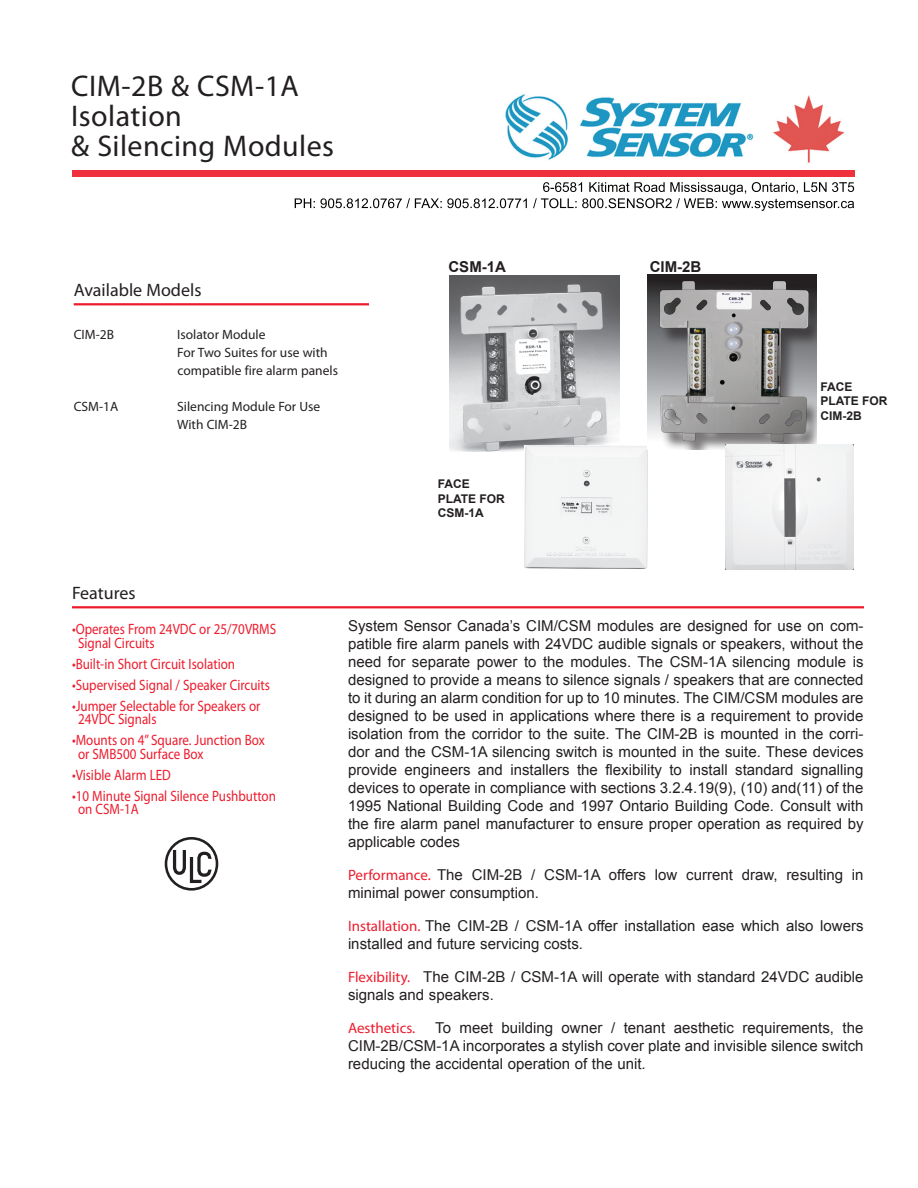
<style>
.page{position:relative;width:918px;height:1188px;background:#fff}
.page>*{position:absolute;margin:0;border:0;box-sizing:border-box;transform-origin:0 0}
.Title_1__24_24_pt_Fr{font:30px "Myriad Pro";letter-spacing:.015em;color:#231f20}
.Head_2__9_pt_Frank_D{font:18px "Myriad Pro";color:#231f20}
.Head_3__9_pt_Frank_D{font:15px/18px "Arial";color:#231f20}
.Head_3__9_pt_Frank_D-2{font:15px/13.5px "Myriad Pro";color:#ee1b2c;scale:.87 1}
.t1{font:700 15px "Arial";color:#231f20}
.Head_3__9_pt_Frank_D-3{font:15px "Myriad Pro";color:#ee1b2c}
.Head_4__9_pt_Frank_B{font:13.5px "Myriad Pro";color:#231f20}
.t2{font:700 12px/14.4px "Arial";color:#231f20}
.s1{font-family:"Myriad Pro";color:#ee1b2c}
</style>
<div class="page">
<img style="left:72px;top:94px;width:783px;height:117px">
<div style="left:72px;top:170px;width:783px;height:6px;background:#ee313d"></div>
<img style="left:543px;top:182px;width:218px;height:10px">
<img style="left:769px;top:182px;width:85px;height:10px">
<img style="left:406px;top:198px;width:100px;height:10px">
<img style="left:549px;top:198px;width:131px;height:10px">
<img style="left:775px;top:199px;width:79px;height:9px">
<hr style="left:74px;top:303px;width:295px;height:2px;background:#ee1b2c">
<hr style="left:72px;top:606px;width:792px;height:2px;background:#ee1b2c">
<div style="left:165px;top:837px;width:53px;height:54px;border:3px solid #231f20;border-radius:50%"></div>
<svg style="left:171px;top:847px;width:43px;height:38px"></svg>
<img style="left:450px;top:276px;width:169px;height:175px">
<img style="left:524px;top:445px;width:123px;height:124px">
<img style="left:647px;top:274px;width:170px;height:171px">
<img style="left:725px;top:444px;width:128px;height:126px">
<p class="Title_1__24_24_pt_Fr" style="left:71px;top:67px;width:229px">CIM-2B &amp; CSM-1A</p>
<p class="Title_1__24_24_pt_Fr" style="left:71px;top:97px;width:112px">Isolation</p>
<p class="Title_1__24_24_pt_Fr" style="left:71px;top:127px;width:264px">&amp; Silencing Modules</p>
<p class="Head_2__9_pt_Frank_D" style="left:74px;top:279px;width:129px">Available Models</p>
<p class="Head_4__9_pt_Frank_B" style="left:74px;top:326px;width:42px">CIM-2B</p>
<p class="Head_4__9_pt_Frank_B" style="left:177px;top:326px;width:90px">Isolator Module</p>
<p class="Head_4__9_pt_Frank_B" style="left:177px;top:344px;width:152px">For Two Suites for use with</p>
<p class="Head_4__9_pt_Frank_B" style="left:178px;top:362px;width:162px">compatible fire alarm panels</p>
<p class="Head_4__9_pt_Frank_B" style="left:74px;top:398px;width:46px">CSM-1A</p>
<p class="Head_4__9_pt_Frank_B" style="left:177px;top:398px;width:145px">Silencing Module For Use</p>
<p class="Head_4__9_pt_Frank_B" style="left:177px;top:416px;width:71px">With CIM-2B</p>
<p class="t1" style="left:448px;top:257px;width:59px">CSM-1A</p>
<p class="t1" style="left:650px;top:257px;width:53px">CIM-2B</p>
<p class="t2" style="left:438px;top:477px;width:69px">FACE<br>PLATE FOR<br>CSM-1A</p>
<p class="t2" style="left:820px;top:380px;width:69px">FACE<br>PLATE FOR<br>CIM-2B</p>
<p class="Head_2__9_pt_Frank_D" style="left:72px;top:582px;width:65px">Features</p>
<p class="Head_3__9_pt_Frank_D-2" style="left:78px;top:622px;width:229px;text-indent:-6px">•Operates From 24VDC or 25/70VRMS<br>Signal Circuits</p>
<p class="Head_3__9_pt_Frank_D-2" style="left:72px;top:657px;width:189px">•Built-in Short Circuit Isolation</p>
<p class="Head_3__9_pt_Frank_D-2" style="left:72px;top:678px;width:229px">•Supervised Signal / Speaker Circuits</p>
<p class="Head_3__9_pt_Frank_D-2" style="left:78px;top:699px;width:211px;text-indent:-6px">•Jumper Selectable for Speakers or<br>24VDC Signals</p>
<p class="Head_3__9_pt_Frank_D-2" style="left:78px;top:733px;width:216px;text-indent:-6px">•Mounts on 4” Square. Junction Box or SMB500 Surface Box</p>
<p class="Head_3__9_pt_Frank_D-2" style="left:72px;top:768px;width:115px">•Visible Alarm LED</p>
<p class="Head_3__9_pt_Frank_D-2" style="left:78px;top:789px;width:229px;text-indent:-6px">•10 Minute Signal Silence Pushbutton on CSM-1A</p>
<p class="Head_3__9_pt_Frank_D" style="left:348px;top:617px;width:517px;text-align:justify">System Sensor Canada’s CIM/CSM modules are designed for use on com&shy;patible fire alarm panels with 24VDC audible signals or speakers, without the need for separate power to the modules. The CSM-1A silencing module is designed to provide a means to silence signals / speakers that are connected to it during an alarm condition for up to 10 minutes. The CIM/CSM modules are designed to be used in applications where there is a requirement to provide isolation from the corridor to the suite. The CIM-2B is mounted in the corri&shy;dor and the CSM-1A silencing switch is mounted in the suite. These devices provide engineers and installers the flexibility to install standard signalling devices to operate in compliance with sections 3.2.4.19(9), (10) and(11) of the 1995 National Building Code and 1997 Ontario Building Code. Consult with the fire alarm panel manufacturer to ensure proper operation as required by applicable codes</p>
<p class="Head_3__9_pt_Frank_D" style="left:348px;top:866px;width:517px"><span class="s1">Performance.</span> The CIM-2B / CSM-1A offers low current draw, resulting in minimal power consumption.</p>
<p class="Head_3__9_pt_Frank_D" style="left:348px;top:917px;width:517px"><span class="s1">Installation.</span> The CIM-2B / CSM-1A offer installation ease which also lowers installed and future servicing costs.</p>
<p class="Head_3__9_pt_Frank_D" style="left:348px;top:968px;width:517px"><span class="s1">Flexibility.</span> The CIM-2B / CSM-1A will operate with standard 24VDC audible signals and speakers.</p>
<p class="Head_3__9_pt_Frank_D-3" style="left:348px;top:1019px;width:69px">Aesthetics.</p>
<p class="Head_3__9_pt_Frank_D" style="left:348px;top:1019px;width:517px;text-align:justify;text-indent:87px">To meet building owner / tenant aesthetic requirements, the CIM-2B/CSM-1A incorporates a stylish cover plate and invisible silence switch reducing the accidental operation of the unit.</p>
</div>
